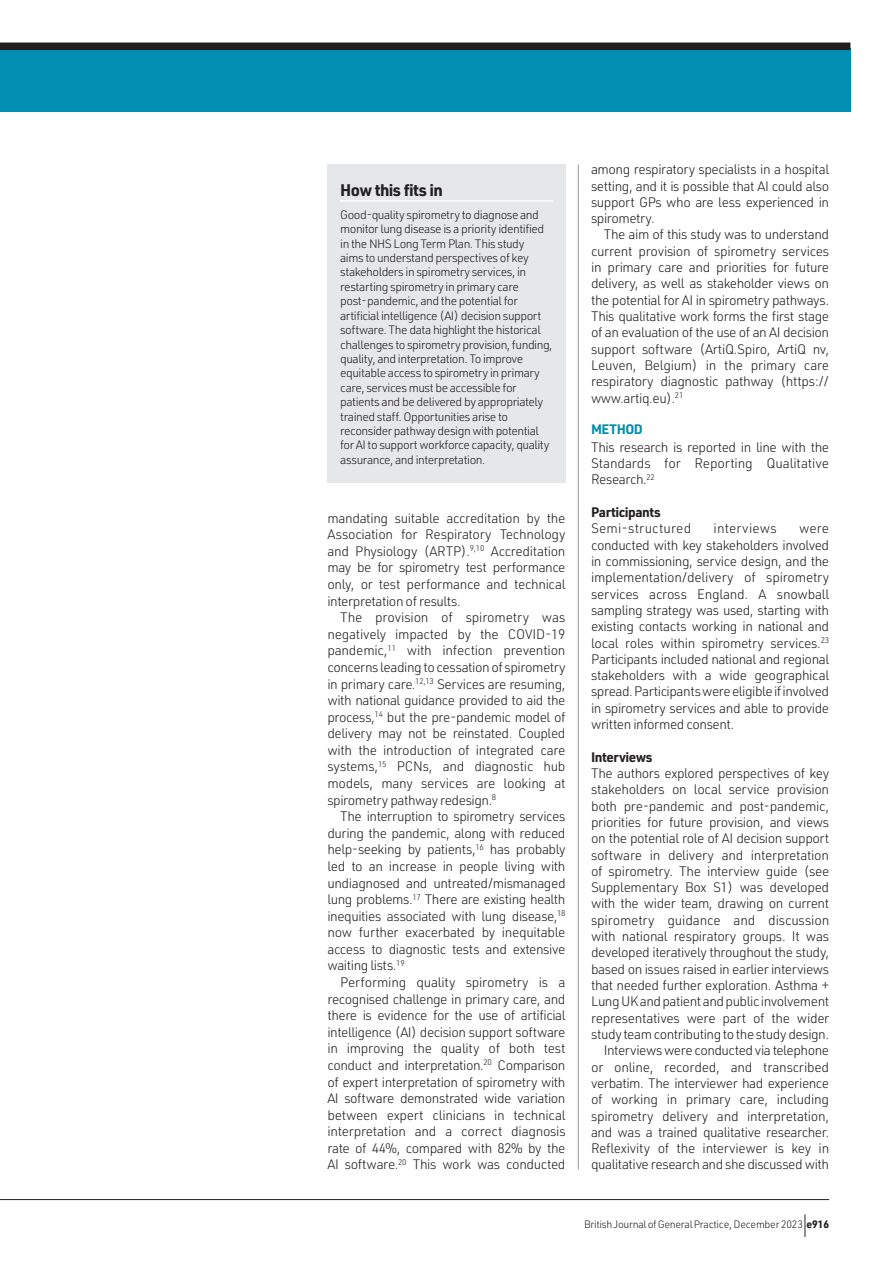
<style>
.page{position:relative;width:893px;height:1263px;background:#fff}
.page>*{position:absolute;margin:0;border:0;box-sizing:border-box;transform-origin:0 0}
.t1{font:700 16.5px "URWDIN";letter-spacing:-.035em;color:#231f20}
.t2{font:300 13.5px/16.4px "URWDIN";letter-spacing:-.025em;color:#231f20;text-align:justify}
.t3{font:300 13.5px "URWDIN";letter-spacing:.005em;color:#231f20}
.t4{font:700 13.5px "URWDIN";letter-spacing:-.035em;color:#231f20}
.t5{font:700 13.5px "URWDIN";letter-spacing:-.035em;color:#008fb3}
.t6{font:300 12px/14.4px "URWDIN";letter-spacing:-.04em;color:#231f20}
.t7{font:300 10.5px "URWDIN";letter-spacing:-.025em;color:#231f20}
.s1{font-weight:700}
</style>
<div class="page">
<div style="left:0;top:48px;width:850px;height:63px;background:#008fb3"></div>
<div style="left:0;top:43px;width:850px;height:7px;background:#231f20"></div>
<hr style="left:578px;top:165px;width:1px;height:1004px;background:#939598">
<div style="left:327px;top:165px;width:239px;height:318px;background:#e6e7e9"></div>
<hr style="left:340px;top:200px;width:213px;height:2px;background:#fff">
<hr style="left:0;top:1199px;width:829px;height:1px;background:#231f20">
<svg style="left:805px;top:1214px;width:1px;height:23px"></svg>
<p class="t1" style="left:340px;top:179px;width:104px">How this fits in</p>
<p class="t6" style="left:340px;top:207px;width:214px">Good-quality spirometry to diagnose and monitor lung disease is a priority identified in the NHS Long Term Plan. This study<br>aims to understand perspectives of key stakeholders in spirometry services, in restarting spirometry in primary care<br>post- pandemic, and the potential for artificial intelligence (AI) decision support software. The data highlight the historical challenges to spirometry provision, funding, quality, and interpretation. To improve equitable access to spirometry in primary care, services must be accessible for patients and be delivered by appropriately trained staff. Opportunities arise to reconsider pathway design with potential for AI to support workforce capacity, quality assurance, and interpretation.</p>
<p class="t2" style="left:327px;top:509px;width:240px">mandating suitable accreditation by the Association for Respiratory Technology and Physiology (ARTP).<sup>9,10</sup> Accreditation may be for spirometry test performance only, or test performance and technical interpretation of results.</p>
<p class="t2" style="left:327px;top:609px;width:240px;text-indent:13px">The provision of spirometry was negatively impacted by the COVID-19 pandemic,<sup>11</sup> with infection prevention concerns leading to cessation of spirometry in primary care.<sup>12,13</sup> Services are resuming, with national guidance provided to aid the process,<sup>14</sup> but the pre-pandemic model of delivery may not be reinstated. Coupled with the introduction of integrated care systems,<sup>15</sup> PCNs, and diagnostic hub models, many services are looking at spirometry pathway redesign.<sup>8</sup></p>
<p class="t2" style="left:327px;top:808px;width:240px;text-indent:13px">The interruption to spirometry services during the pandemic, along with reduced help-seeking by patients,<sup>16</sup> has probably led to an increase in people living with undiagnosed and untreated/mismanaged lung problems.<sup>17</sup> There are existing health inequities associated with lung disease,<sup>18 </sup>now further exacerbated by inequitable access to diagnostic tests and extensive waiting lists.<sup>19</sup></p>
<p class="t2" style="left:327px;top:973px;width:240px;text-indent:13px">Performing quality spirometry is a recognised challenge in primary care, and there is evidence for the use of artificial intelligence (AI) decision support software in improving the quality of both test conduct and interpretation.<sup>20</sup> Comparison of expert interpretation of spirometry with AI software demonstrated wide variation between expert clinicians in technical interpretation and a correct diagnosis rate of 44%, compared with 82% by the AI software.<sup>20</sup> This work was conducted</p>
<p class="t2" style="left:591px;top:161px;width:240px">among respiratory specialists in a hospital setting, and it is possible that AI could also support GPs who are less experienced in spirometry.</p>
<p class="t2" style="left:591px;top:226px;width:240px;text-indent:13px">The aim of this study was to understand current provision of spirometry services in primary care and priorities for future delivery, as well as stakeholder views on the potential for AI in spirometry pathways.<br>This qualitative work forms the first stage of an evaluation of the use of an AI decision support software (ArtiQ.Spiro, ArtiQ nv, Leuven, Belgium) in the primary care respiratory diagnostic pathway (https:// www.artiq.eu).<sup>21</sup></p>
<p class="t5" style="left:591px;top:420px;width:53px">METHOD</p>
<p class="t2" style="left:591px;top:438px;width:240px">This research is reported in line with the Standards for Reporting Qualitative Research.<sup>22</sup></p>
<p class="t4" style="left:591px;top:503px;width:71px">Participants</p>
<p class="t3" style="left:591px;top:520px;width:102px">Semi-structured</p>
<p class="t3" style="left:714px;top:520px;width:65px">interviews</p>
<p class="t2" style="left:591px;top:520px;width:240px;text-indent:208px">were conducted with key stakeholders involved in commissioning, service design, and the implementation/delivery of spirometry services across England. A snowball sampling strategy was used, starting with existing contacts working in national and local roles within spirometry services.<sup>23<br></sup>Participants included national and regional stakeholders with a wide geographical spread. Participants were eligible if involved in spirometry services and able to provide written informed consent.</p>
<p class="t4" style="left:591px;top:747px;width:63px">Interviews</p>
<p class="t2" style="left:591px;top:765px;width:240px;text-align:right">The authors explored perspectives of key stakeholders on local service provision both pre-pandemic and post-pandemic, priorities for future provision, and views on the potential role of AI decision support software in delivery and interpretation of spirometry. The interview guide (see Supplementary Box S1) was developed with the wider team, drawing on current spirometry guidance and discussion with national respiratory groups. It was developed iteratively throughout the study, based on issues raised in earlier interviews that needed further exploration. Asthma + Lung UK and patient and public involvement representatives were part of the wider study team contributing to the study design.<br>Interviews were conducted via telephone or online, recorded, and transcribed verbatim. The interviewer had experience of working in primary care, including spirometry delivery and interpretation, and was a trained qualitative researcher.<br>Reflexivity of the interviewer is key in qualitative research and she discussed with</p>
<p class="t7" style="left:584px;top:1217px;width:247px">BritishJournalofGeneralPractice, December 2023 <span class="s1">e916</span></p>
</div>
